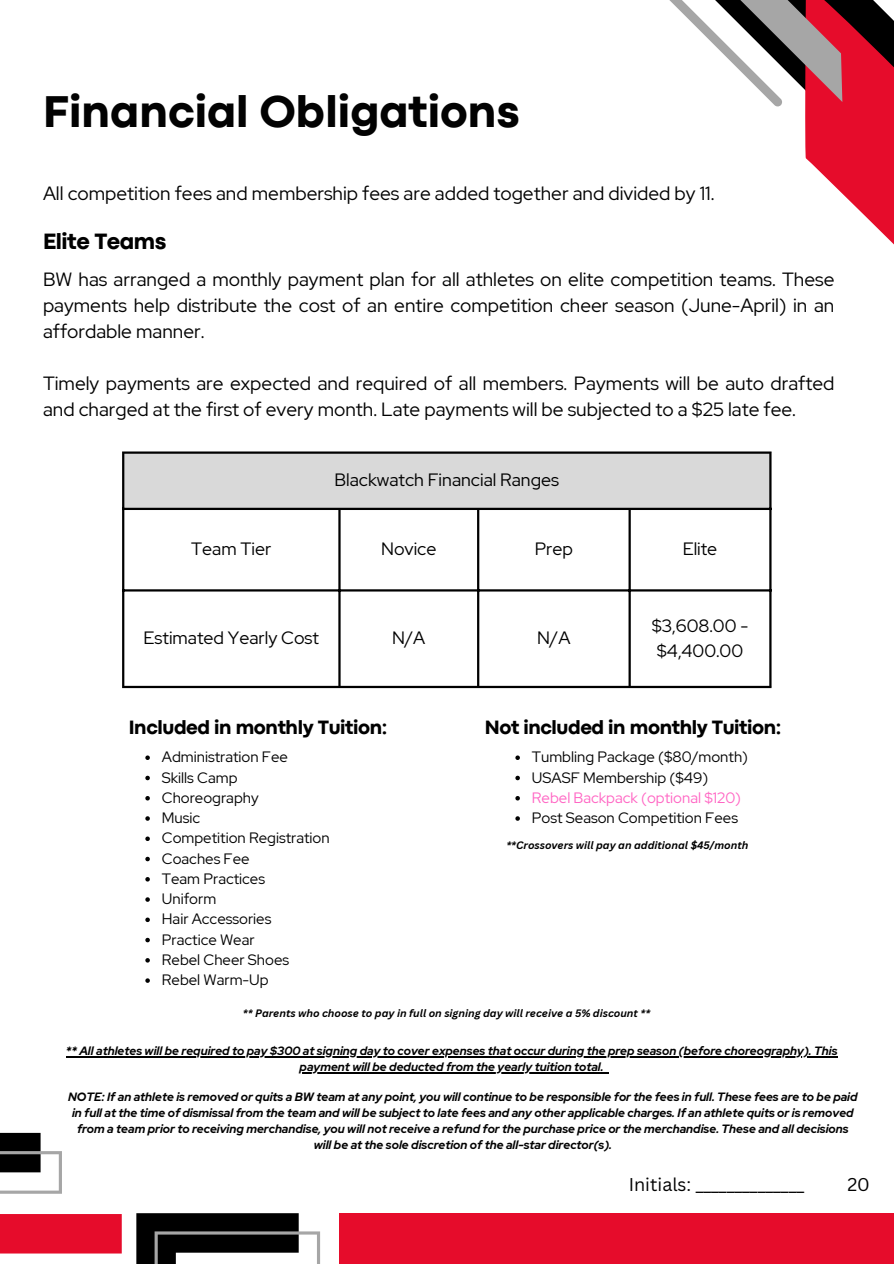
<style>
.page{position:relative;width:894px;height:1264px;background:#fff}
.page>*{position:absolute;margin:0;border:0;box-sizing:border-box;transform-origin:0 0}
.t1{font:800 46.35px "Codec Pro";color:#020202}
.t2{font:800 23.1px "Codec Pro";letter-spacing:-.02em;color:#000}
.t3{font:800 20.1px "Codec Pro";letter-spacing:-.02em;color:#000}
.t4{font:19.05px/25.8px "Red Hat Display";color:#020202;text-align:justify}
.t5{font:18px "Canva Sans";color:#020202}
.t6{font:17.85px/24.8px "Red Hat Display";color:#000}
.t7{font:15px "Red Hat Display";color:#020202}
.t8{font:15px "Red Hat Display";color:#ff66c4}
.t9{font:italic 700 12px/16px "Red Hat Display";color:#020202;text-align:center}
.t10{font:italic 700 10.5px "Canva Sans";color:#000}
</style>
<div class="page">
<svg style="left:669px;top:0;width:224px;height:244px"></svg>
<svg style="left:0;top:1132px;width:121px;height:122px"></svg>
<svg style="left:136px;top:1213px;width:184px;height:50px"></svg>
<div style="left:339px;top:1213px;width:554px;height:50px;background:#e60c2b"></div>
<div style="left:123px;top:452px;width:647px;height:57px;background:#d9d9d9"></div>
<hr style="left:122px;top:454px;width:2px;height:232px;background:#000">
<hr style="left:338px;top:510px;width:2px;height:176px;background:#000">
<hr style="left:477px;top:510px;width:2px;height:176px;background:#000">
<hr style="left:628px;top:510px;width:2px;height:176px;background:#000">
<hr style="left:769px;top:454px;width:2px;height:232px;background:#000">
<hr style="left:122px;top:451px;width:649px;height:3px;background:#000">
<hr style="left:122px;top:508px;width:649px;height:2px;background:#000">
<hr style="left:122px;top:589px;width:649px;height:2px;background:#000">
<hr style="left:122px;top:686px;width:649px;height:2px;background:#000">
<svg style="left:145px;top:755px;width:5px;height:5px"></svg>
<svg style="left:145px;top:775px;width:5px;height:5px"></svg>
<svg style="left:145px;top:796px;width:5px;height:4px"></svg>
<svg style="left:145px;top:816px;width:5px;height:4px"></svg>
<svg style="left:145px;top:836px;width:5px;height:5px"></svg>
<svg style="left:145px;top:856px;width:5px;height:5px"></svg>
<svg style="left:145px;top:877px;width:5px;height:4px"></svg>
<svg style="left:145px;top:897px;width:5px;height:4px"></svg>
<svg style="left:145px;top:917px;width:5px;height:5px"></svg>
<svg style="left:145px;top:937px;width:5px;height:5px"></svg>
<svg style="left:145px;top:958px;width:5px;height:4px"></svg>
<svg style="left:145px;top:978px;width:5px;height:4px"></svg>
<svg style="left:515px;top:755px;width:4px;height:5px"></svg>
<svg style="left:515px;top:775px;width:4px;height:5px"></svg>
<svg style="left:515px;top:796px;width:4px;height:4px"></svg>
<svg style="left:515px;top:816px;width:4px;height:4px"></svg>
<hr style="left:66px;top:1056px;width:771px;height:1px;background:#020202">
<hr style="left:299px;top:1072px;width:304px;height:1px;background:#020202">
<p class="t1" style="left:43px;top:96px;width:478px">Financial Obligations</p>
<p class="t4" style="left:43px;top:180px;width:672px">All competition fees and membership fees are added together and divided by 11.</p>
<p class="t2" style="left:43px;top:233px;width:125px">Elite Teams</p>
<p class="t4" style="left:43px;top:267px;width:792px">BW has arranged a monthly payment plan for all athletes on elite competition teams. These payments help distribute the cost of an entire competition cheer season (June-April) in an affordable manner.</p>
<p class="t4" style="left:43px;top:370px;width:792px">Timely payments are expected and required of all members. Payments will be auto drafted and charged at the first of every month. Late payments will be subjected to a $25 late fee.</p>
<p class="t6" style="left:334px;top:467px;width:226px">Blackwatch Financial Ranges</p>
<h1 class="t6" style="left:191px;top:536px;width:82px">Team Tier</h1>
<h4 class="t6" style="left:381px;top:536px;width:57px">Novice</h4>
<h2 class="t6" style="left:534px;top:536px;width:40px">Prep</h2>
<h4 class="t6" style="left:682px;top:536px;width:36px">Elite</h4>
<h4 class="t6" style="left:143px;top:625px;width:177px">Estimated Yearly Cost</h4>
<p class="t6" style="left:392px;top:625px;width:35px">N/A</p>
<p class="t6" style="left:537px;top:625px;width:35px">N/A</p>
<p class="t6" style="left:651px;top:613px;width:98px">$3,608.00 - $4,400.00</p>
<p class="t3" style="left:129px;top:720px;width:260px">Included in monthly Tuition:</p>
<p class="t3" style="left:484px;top:720px;width:298px">Not included in monthly Tuition:</p>
<p class="t7" style="left:162px;top:747px;width:128px">Administration Fee</p>
<h3 class="t7" style="left:162px;top:767px;width:77px">Skills Camp</h3>
<p class="t7" style="left:162px;top:787px;width:98px">Choreography</p>
<p class="t7" style="left:162px;top:807px;width:40px">Music</p>
<p class="t7" style="left:162px;top:828px;width:169px">Competition Registration</p>
<p class="t7" style="left:162px;top:848px;width:89px">Coaches Fee</p>
<p class="t7" style="left:162px;top:868px;width:105px">Team Practices</p>
<p class="t7" style="left:162px;top:888px;width:56px">Uniform</p>
<p class="t7" style="left:162px;top:909px;width:111px">Hair Accessories</p>
<p class="t7" style="left:162px;top:929px;width:94px">Practice Wear</p>
<p class="t7" style="left:162px;top:949px;width:129px">Rebel Cheer Shoes</p>
<p class="t7" style="left:162px;top:969px;width:108px">Rebel Warm-Up</p>
<p class="t7" style="left:531px;top:747px;width:218px">Tumbling Package ($80/month)</p>
<p class="t7" style="left:531px;top:767px;width:178px">USASF Membership ($49)</p>
<h3 class="t8" style="left:531px;top:787px;width:211px">Rebel Backpack (optional $120)</h3>
<p class="t7" style="left:531px;top:807px;width:207px">Post Season Competition Fees</p>
<p class="t10" style="left:506px;top:837px;width:243px">**Crossovers will pay an additional $45/month</p>
<h5 class="t10" style="left:243px;top:1006px;width:409px">** Parents who choose to pay in full on signing day will receive a 5% discount **</h5>
<p class="t9" style="left:66px;top:1043px;width:773px">** All athletes will be required to pay $300 at signing day to cover expenses that occur during the prep season (before choreography). This</p>
<p class="t9" style="left:299px;top:1059px;width:305px">payment will be deducted from the yearly tuition total.</p>
<p class="t9" style="left:68px;top:1088px;width:790px">NOTE: If an athlete is removed or quits a BW team at any point, you will continue to be responsible for the fees in full. These fees are to be paid in full at the time of dismissal from the team and will be subject to late fees and any other applicable charges. If an athlete quits or is removed from a team prior to receiving merchandise, you will not receive a refund for the purchase price or the merchandise. These and all decisions will be at the sole discretion of the all-star director(s).</p>
<p class="t5" style="left:628px;top:1172px;width:177px">Initials: ______________</p>
<p class="t5" style="left:847px;top:1172px;width:24px">20</p>
</div>
